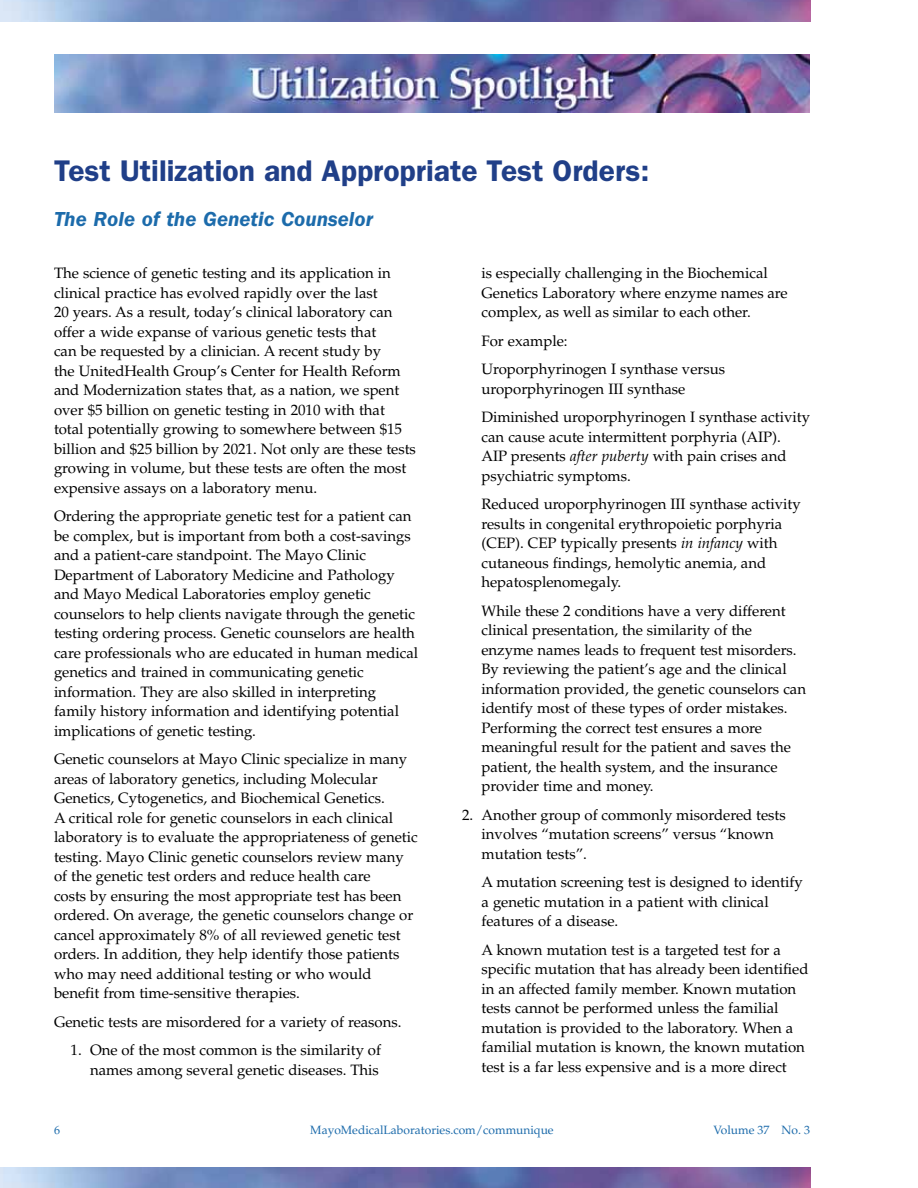
<style>
.page{position:relative;width:918px;height:1188px;background:#fff}
.page>*{position:absolute;margin:0;border:0;box-sizing:border-box;transform-origin:0 0}
.t1{font:600 30px "ITC Franklin Gothic Std";color:#203f88}
.t2{font:italic 600 21px "ITC Franklin Gothic Std";color:#1c6bab}
.t3{font:15px/19.5px "Palatino LT Std";letter-spacing:-.005em;color:#000}
.t4{font:12px "Palatino LT Std";color:#1c6bab}
.s1{font-style:italic}
</style>
<div class="page">
<svg style="left:0;top:0;width:811px;height:21px;background:#787db3"></svg>
<svg style="left:0;top:1167px;width:811px;height:21px;background:#777bb3"></svg>
<img style="left:54px;top:54px;width:756px;height:58px">
<h1 class="t1" style="left:54px;top:153px;width:597px">Test Utilization and Appropriate Test Orders:</h1>
<h2 class="t2" style="left:54px;top:207px;width:321px">The Role of the Genetic Counselor</h2>
<p class="t3" style="left:54px;top:264px;width:363px">The science of genetic testing and its application in clinical practice has evolved rapidly over the last<br>20 years. As a result, today’s clinical laboratory can offer a wide expanse of various genetic tests that<br>can be requested by a clinician. A recent study by<br>the UnitedHealth Group’s Center for Health Reform and Modernization states that, as a nation, we spent over $5 billion on genetic testing in 2010 with that total potentially growing to somewhere between $15 billion and $25 billion by 2021. Not only are these tests growing in volume, but these tests are often the most expensive assays on a laboratory menu.</p>
<p class="t3" style="left:54px;top:507px;width:366px">Ordering the appropriate genetic test for a patient can be complex, but is important from both a cost-savings and a patient-care standpoint. The Mayo Clinic Department of Laboratory Medicine and Pathology and Mayo Medical Laboratories employ genetic counselors to help clients navigate through the genetic testing ordering process. Genetic counselors are health care professionals who are educated in human medical genetics and trained in communicating genetic information. They are also skilled in interpreting family history information and identifying potential implications of genetic testing.</p>
<p class="t3" style="left:54px;top:750px;width:365px">Genetic counselors at Mayo Clinic specialize in many areas of laboratory genetics, including Molecular Genetics, Cytogenetics, and Biochemical Genetics.<br>A critical role for genetic counselors in each clinical laboratory is to evaluate the appropriateness of genetic testing. Mayo Clinic genetic counselors review many of the genetic test orders and reduce health care<br>costs by ensuring the most appropriate test has been ordered. On average, the genetic counselors change or cancel approximately 8% of all reviewed genetic test orders. In addition, they help identify those patients who may need additional testing or who would benefit from time-sensitive therapies.</p>
<p class="t3" style="left:54px;top:1012px;width:349px">Genetic tests are misordered for a variety of reasons.</p>
<p class="t3" style="left:70px;top:1041px;width:312px;text-align:right">1. One of the most common is the similarity of names among several genetic diseases. This</p>
<p class="t3" style="left:482px;top:264px;width:308px">is especially challenging in the Biochemical<br>Genetics Laboratory where enzyme names are complex, as well as similar to each other.</p>
<p class="t3" style="left:482px;top:327px;width:245px;line-height:28.5px">For example:<br>Uroporphyrinogen I synthase versus</p>
<p class="t3" style="left:482px;top:375px;width:330px;line-height:28.5px">uroporphyrinogen III synthase<br>Diminished uroporphyrinogen I synthase activity</p>
<p class="t3" style="left:482px;top:427px;width:307px">can cause acute intermittent porphyria (AIP).<br>AIP presents <span class="s1">after puberty</span> with pain crises and psychiatric symptoms.</p>
<p class="t3" style="left:482px;top:495px;width:321px">Reduced uroporphyrinogen III synthase activity results in congenital erythropoietic porphyria (CEP). CEP typically presents <span class="s1">in infancy</span> with cutaneous findings, hemolytic anemia, and hepatosplenomegaly.</p>
<p class="t3" style="left:482px;top:601px;width:326px">While these 2 conditions have a very different clinical presentation, the similarity of the enzyme names leads to frequent test misorders.<br>By reviewing the patient’s age and the clinical information provided, the genetic counselors can identify most of these types of order mistakes.<br>Performing the correct test ensures a more meaningful result for the patient and saves the patient, the health system, and the insurance provider time and money.</p>
<p class="t3" style="left:482px;top:805px;width:306px;text-indent:-20px">2. Another group of commonly misordered tests involves “mutation screens” versus “known mutation tests”.</p>
<p class="t3" style="left:482px;top:873px;width:323px">A mutation screening test is designed to identify a genetic mutation in a patient with clinical features of a disease.</p>
<p class="t3" style="left:482px;top:940px;width:329px">A known mutation test is a targeted test for a specific mutation that has already been identified in an affected family member. Known mutation tests cannot be performed unless the familial mutation is provided to the laboratory. When a familial mutation is known, the known mutation test is a far less expensive and is a more direct</p>
<p class="t4" style="left:54px;top:1123px;width:7px">6</p>
<p class="t4" style="left:310px;top:1123px;width:245px">MayoMedicalLaboratories.com/communique</p>
<p class="t4" style="left:714px;top:1123px;width:98px">Volume 37 No. 3</p>
</div>
